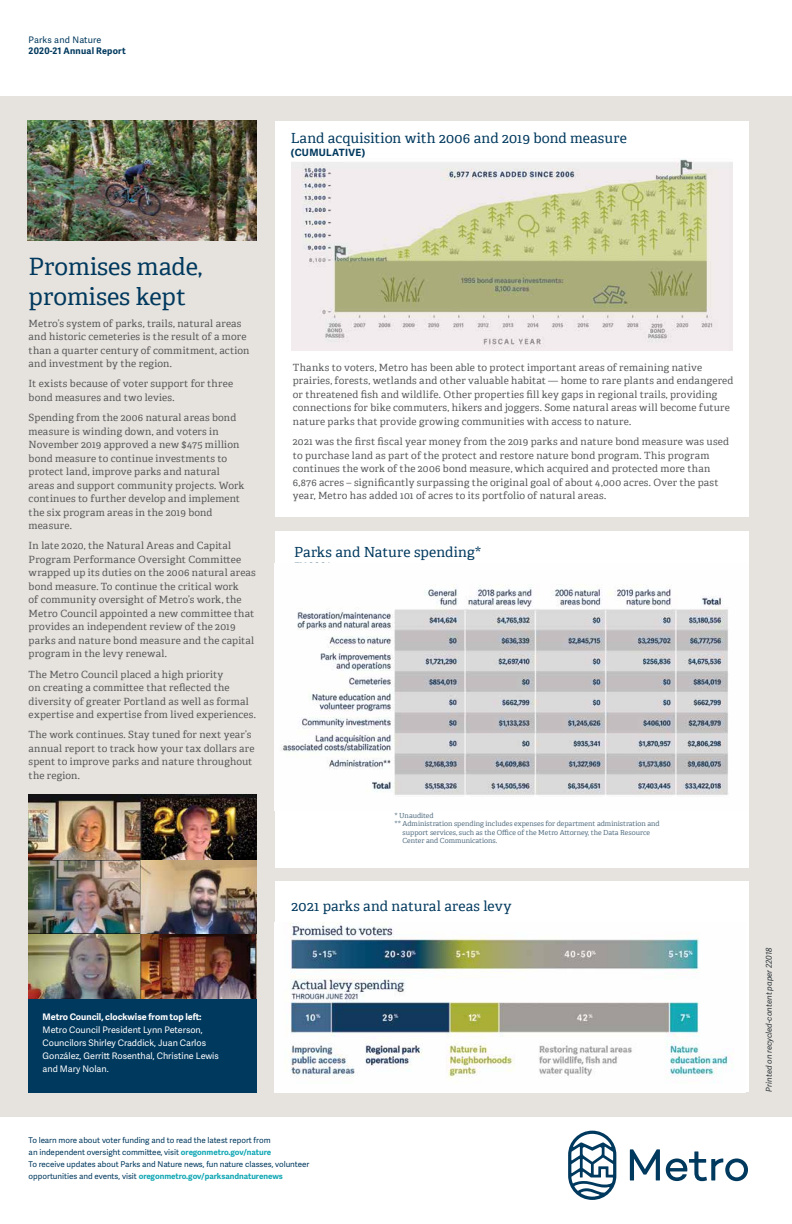
<style>
.page{position:relative;width:792px;height:1224px;background:#fff}
.page>*{position:absolute;margin:0;border:0;box-sizing:border-box;transform-origin:0 0}
.t1{font:24px/30px "Adelle PE";color:#00395e}
.t2{font:14px "Adelle PE";letter-spacing:.01em;color:#00395e}
.t3{font:10px/13.5px "Adelle PE";letter-spacing:.015em;color:#58595b}
.t4{font:700 10px "Adelle Sans";letter-spacing:.035em;color:#00395e}
.t5{font:9px/13px "Adelle Sans";color:#fff}
.t6{font:700 9px "Adelle Sans";color:#fff}
.t7{font:700 9px "Adelle Sans";letter-spacing:.025em;color:#00395e}
.t8{font:9px "Adelle Sans";letter-spacing:.025em;color:#00395e}
.t9{font:8px/12px "Adelle Sans";color:#00395e}
.t10{font:italic 8px "Adelle Sans";color:#2c353a}
.t11{font:7px "Adelle PE";color:#536e81}
.s1{font-weight:700;color:#13a8b5}
</style>
<div class="page">
<div style="left:0;top:0;width:792px;height:1188px;background:#e6e2dd"></div>
<div style="left:0;top:0;width:792px;height:95px;background:#fff"></div>
<div style="left:0;top:1117px;width:792px;height:107px;background:#fff"></div>
<div style="left:275px;top:121px;width:474px;height:395px;background:#fff"></div>
<div style="left:275px;top:531px;width:474px;height:337px;background:#fff"></div>
<img style="left:281px;top:585px;width:448px;height:210px">
<div style="left:275px;top:882px;width:474px;height:210px;background:#fff"></div>
<img style="left:290px;top:923px;width:439px;height:160px">
<svg style="left:630px;top:1149px;width:30px;height:31px"></svg>
<svg style="left:666px;top:1151px;width:82px;height:30px"></svg>
<svg style="left:568px;top:1131px;width:48px;height:69px"></svg>
<img style="left:29px;top:794px;width:228px;height:67px">
<img style="left:29px;top:861px;width:228px;height:138px">
<div style="left:29px;top:999px;width:228px;height:93px;background:#00395e"></div>
<img style="left:292px;top:158px;width:441px;height:192px">
<img style="left:28px;top:120px;width:228px;height:120px">
<p class="t8" style="left:29px;top:33px;width:74px">Parks and Nature</p>
<p class="t7" style="left:29px;top:44px;width:99px">2020-21 Annual Report</p>
<h2 class="t2" style="left:291px;top:128px;width:338px">Land acquisition with 2006 and 2019 bond measure</h2>
<p class="t4" style="left:291px;top:145px;width:76px">(CUMULATIVE)</p>
<h1 class="t1" style="left:29px;top:251px;width:175px">Promises made, promises kept</h1>
<p class="t3" style="left:29px;top:316px;width:222px">Metro’s system of parks, trails, natural areas and historic cemeteries is the result of a more than a quarter century of commitment, action and investment by the region.</p>
<p class="t3" style="left:29px;top:377px;width:206px">It exists because of voter support for three bond measures and two levies.</p>
<p class="t3" style="left:29px;top:410px;width:217px">Spending from the 2006 natural areas bond measure is winding down, and voters in November 2019 approved a new $475 million bond measure to continue investments to protect land, improve parks and natural areas and support community projects. Work continues to further develop and implement the six program areas in the 2019 bond measure.</p>
<p class="t3" style="left:29px;top:539px;width:229px">In late 2020, the Natural Areas and Capital Program Performance Oversight Committee wrapped up its duties on the 2006 natural areas bond measure. To continue the critical work<br>of community oversight of Metro’s work, the Metro Council appointed a new committee that provides an independent review of the 2019 parks and nature bond measure and the capital program in the levy renewal.</p>
<p class="t3" style="left:29px;top:667px;width:229px">The Metro Council placed a high priority<br>on creating a committee that reflected the diversity of greater Portland as well as formal expertise and expertise from lived experiences.</p>
<p class="t3" style="left:29px;top:728px;width:227px">The work continues. Stay tuned for next year’s annual report to track how your tax dollars are spent to improve parks and nature throughout the region.</p>
<p class="t3" style="left:293px;top:360px;width:442px">Thanks to voters, Metro has been able to protect important areas of remaining native prairies, forests, wetlands and other valuable habitat — home to rare plants and endangered or threatened fish and wildlife. Other properties fill key gaps in regional trails, providing connections for bike commuters, hikers and joggers. Some natural areas will become future nature parks that provide growing communities with access to nature.</p>
<p class="t3" style="left:293px;top:434px;width:438px">2021 was the first fiscal year money from the 2019 parks and nature bond measure was used to purchase land as part of the protect and restore nature bond program. This program continues the work of the 2006 bond measure, which acquired and protected more than 6,876 acres – significantly surpassing the original goal of about 4,000 acres. Over the past year, Metro has added 101 of acres to its portfolio of natural areas.</p>
<h2 class="t2" style="left:294px;top:542px;width:189px">Parks and Nature spending*</h2>
<p class="t11" style="left:394px;top:810px;width:41px">* Unaudited</p>
<p class="t11" style="left:394px;top:819px;width:267px">** Administration spending includes expenses for department administration and</p>
<p class="t11" style="left:403px;top:827px;width:249px">support services, such as the Office of the Metro Attorney, the Data Resource</p>
<p class="t11" style="left:403px;top:835px;width:96px">Center and Communications.</p>
<h2 class="t2" style="left:292px;top:895px;width:222px">2021 parks and natural areas levy</h2>
<p class="t6" style="left:43px;top:1010px;width:161px">Metro Council, clockwise from top left:</p>
<p class="t5" style="left:43px;top:1023px;width:178px">Metro Council President Lynn Peterson, Councilors Shirley Craddick, Juan Carlos González, Gerritt Rosenthal, Christine Lewis and Mary Nolan.</p>
<p class="t9" style="left:29px;top:1134px;width:282px">To learn more about voter funding and to read the latest report from<br>an independent oversight committee, visit <span class="s1">oregonmetro.gov/nature<br></span>To receive updates about Parks and Nature news, fun nature classes, volunteer opportunities and events, visit <span class="s1">oregonmetro.gov/parksandnaturenews</span></p>
<p class="t10" style="left:763px;top:1092px;width:146px;rotate:-90deg">Printed on recycled-content paper 22018</p>
</div>
